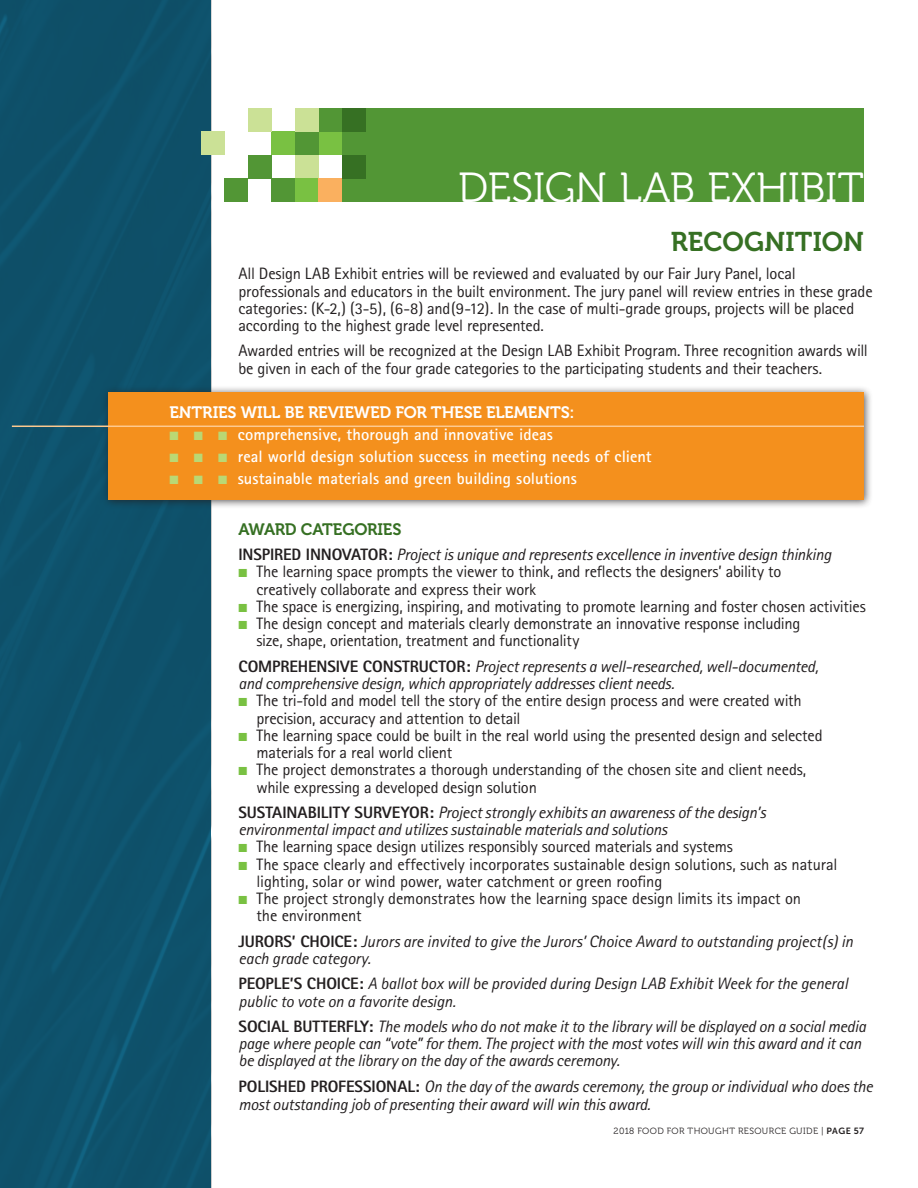
<style>
.page{position:relative;width:918px;height:1188px;background:#fff}
.page>*{position:absolute;margin:0;border:0;box-sizing:border-box;transform-origin:0 0}
.Main_Headline{font:42px "Museo 300";letter-spacing:-.005em;color:#fff}
.Main_Headline-2{font:27px "Museo 700";letter-spacing:.005em;color:#367023}
.Main_Headline-3{font:16.5px/17.2px "Rotis Sans Serif";letter-spacing:-.015em;color:#231f20}
.Main_Headline-4{font:italic 16.5px/17.2px "Rotis Sans Serif";letter-spacing:-.015em;color:#231f20}
.t1{font:700 16.5px "Rotis Sans Serif";letter-spacing:.005em;color:#fff}
.t2{font:16.5px "Museo 700";letter-spacing:-.01em;color:#fff}
.t3{font:16.5px "Museo 700";letter-spacing:-.015em;color:#367023}
.t4{font:9px "Museo 300";letter-spacing:.04em;color:#231f20}
.s1{color:#bad874}
.s2{font-weight:800;font-style:normal}
.s3{color:#79c142}
.s4{font-family:"Museo Sans 700"}
</style>
<div class="page">
<div style="left:0;top:0;width:212px;height:1188px;background:#0e506a"></div>
<div style="left:101px;top:385px;width:773px;height:125px;background:#231f20;opacity:.75"></div>
<div style="left:108px;top:392px;width:756px;height:108px;background:#f4901d"></div>
<hr style="left:12px;top:426px;width:852px;height:1px;background:#fdc98f">
<div style="left:319px;top:132px;width:23px;height:23px;background:#79c142"></div>
<div style="left:342px;top:108px;width:522px;height:94px;background:#529635"></div>
<div style="left:342px;top:108px;width:24px;height:23px;background:#367023"></div>
<div style="left:295px;top:155px;width:24px;height:23px;background:#cbe196"></div>
<div style="left:272px;top:178px;width:23px;height:24px;background:#529635"></div>
<div style="left:319px;top:108px;width:23px;height:24px;background:#529635"></div>
<div style="left:295px;top:132px;width:24px;height:23px;background:#529635"></div>
<div style="left:295px;top:178px;width:24px;height:24px;background:#79c142"></div>
<div style="left:295px;top:108px;width:24px;height:24px;background:#cbe196"></div>
<div style="left:272px;top:132px;width:23px;height:23px;background:#79c142"></div>
<div style="left:248px;top:155px;width:24px;height:23px;background:#529635"></div>
<div style="left:342px;top:155px;width:24px;height:24px;background:#367023"></div>
<div style="left:225px;top:179px;width:23px;height:23px;background:#529635"></div>
<div style="left:248px;top:108px;width:24px;height:24px;background:#cbe196"></div>
<div style="left:201px;top:131px;width:24px;height:24px;background:#cbe196"></div>
<div style="left:319px;top:179px;width:23px;height:23px;background:#fab05f"></div>
<p class="Main_Headline" style="left:458px;top:165px;width:407px">DESIGN LAB EXHIBIT</p>
<p class="Main_Headline-2" style="left:671px;top:226px;width:195px">RECOGNITION</p>
<p class="Main_Headline-3" style="left:238px;top:265px;width:636px">All Design LAB Exhibit entries will be reviewed and evaluated by our Fair Jury Panel, local professionals and educators in the built environment. The jury panel will review entries in these grade categories: (K-2,) (3-5), (6-8) and(9-12). In the case of multi-grade groups, projects will be placed according to the highest grade level represented.</p>
<p class="Main_Headline-3" style="left:238px;top:342px;width:631px">Awarded entries will be recognized at the Design LAB Exhibit Program. Three recognition awards will be given in each of the four grade categories to the participating students and their teachers.</p>
<p class="t2" style="left:169px;top:404px;width:407px">ENTRIES WILL BE REVIEWED FOR THESE ELEMENTS:</p>
<p class="t1" style="left:218px;top:424px;width:336px"><span class="s1">■</span> comprehensive, thorough and innovative ideas</p>
<p class="t1" style="left:218px;top:446px;width:435px"><span class="s1">■</span> real world design solution success in meeting needs of client</p>
<p class="t1" style="left:218px;top:468px;width:360px"><span class="s1">■</span> sustainable materials and green building solutions</p>
<p class="t3" style="left:238px;top:520px;width:165px">AWARD CATEGORIES</p>
<p class="Main_Headline-4" style="left:238px;top:546px;width:595px"><span class="s2">INSPIRED INNOVATOR:</span> Project is unique and represents excellence in inventive design thinking</p>
<p class="Main_Headline-3" style="left:257px;top:563px;width:526px;text-indent:-18px"><span class="s3">■</span> The learning space prompts the viewer to think, and reflects the designers’ ability to creatively collaborate and express their work</p>
<p class="Main_Headline-3" style="left:238px;top:598px;width:629px"><span class="s3">■</span> The space is energizing, inspiring, and motivating to promote learning and foster chosen activities</p>
<p class="Main_Headline-3" style="left:257px;top:615px;width:545px;text-indent:-18px"><span class="s3">■</span> The design concept and materials clearly demonstrate an innovative response including size, shape, orientation, treatment and functionality</p>
<p class="Main_Headline-4" style="left:238px;top:658px;width:581px"><span class="s2">COMPREHENSIVE CONSTRUCTOR:</span> Project represents a well-researched, well-documented, and comprehensive design, which appropriately addresses client needs.</p>
<p class="Main_Headline-3" style="left:257px;top:692px;width:547px;text-indent:-18px"><span class="s3">■</span> The tri-fold and model tell the story of the entire design process and were created with precision, accuracy and attention to detail</p>
<p class="Main_Headline-3" style="left:257px;top:727px;width:568px;text-indent:-18px"><span class="s3">■</span> The learning space could be built in the real world using the presented design and selected materials for a real world client</p>
<p class="Main_Headline-3" style="left:257px;top:761px;width:551px;text-indent:-18px"><span class="s3">■</span> The project demonstrates a thorough understanding of the chosen site and client needs, while expressing a developed design solution</p>
<p class="Main_Headline-4" style="left:238px;top:804px;width:529px"><span class="s2">SUSTAINABILITY SURVEYOR:</span> Project strongly exhibits an awareness of the design’s environmental impact and utilizes sustainable materials and solutions</p>
<p class="Main_Headline-3" style="left:238px;top:838px;width:496px"><span class="s3">■</span> The learning space design utilizes responsibly sourced materials and systems</p>
<p class="Main_Headline-3" style="left:257px;top:855px;width:582px;text-indent:-18px"><span class="s3">■</span> The space clearly and effectively incorporates sustainable design solutions, such as natural lighting, solar or wind power, water catchment or green roofing</p>
<p class="Main_Headline-3" style="left:257px;top:890px;width:546px;text-indent:-18px"><span class="s3">■</span> The project strongly demonstrates how the learning space design limits its impact on the environment</p>
<p class="Main_Headline-4" style="left:238px;top:933px;width:616px"><span class="s2">JURORS’ CHOICE:</span> Jurors are invited to give the Jurors’ Choice Award to outstanding project(s) in each grade category.</p>
<p class="Main_Headline-4" style="left:238px;top:975px;width:611px"><span class="s2">PEOPLE’S CHOICE:</span> A ballot box will be provided during Design LAB Exhibit Week for the general public to vote on a favorite design.</p>
<p class="Main_Headline-4" style="left:238px;top:1018px;width:629px"><span class="s2">SOCIAL BUTTERFLY:</span> The models who do not make it to the library will be displayed on a social media page where people can “vote” for them. The project with the most votes will win this award and it can be displayed at the library on the day of the awards ceremony.</p>
<p class="Main_Headline-4" style="left:238px;top:1077px;width:636px;line-height:18px"><span class="s2">POLISHED PROFESSIONAL:</span> On the day of the awards ceremony, the group or individual who does the most outstanding job of presenting their award will win this award.</p>
<p class="t4" style="left:614px;top:1126px;width:252px">2018 FOOD FOR THOUGHT RESOURCE GUIDE | <span class="s4">PAGE 57</span></p>
</div>
